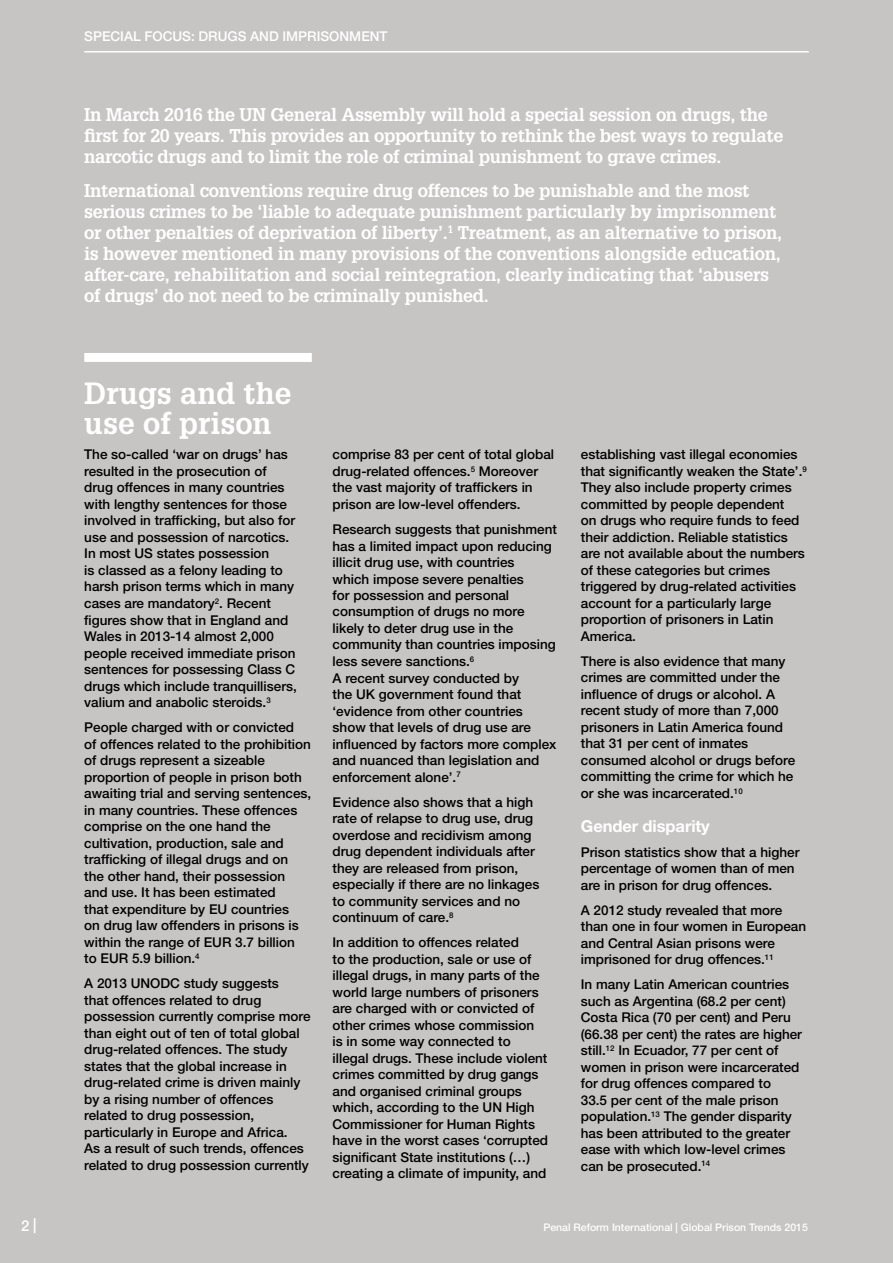
<style>
.page{position:relative;width:893px;height:1263px;background:#c7c4c4}
.page>*{position:absolute;margin:0;border:0;box-sizing:border-box;transform-origin:0 0}
.t1{font:700 30px/30px "Glypha";color:#fff}
.t2{font:700 18px/21px "Glypha";letter-spacing:-.02em;color:#fff}
.t3{font:700 16.5px "Helvetica Neue LT Std";letter-spacing:-.005em;color:#fff}
.t4{font:500 15px "Helvetica Neue LT Std";color:#fff}
.t5{font:500 13.5px/16.5px "Helvetica Neue LT Std";color:#000}
.t6{font:500 13.5px "Helvetica Neue LT Std";color:#fff}
.t7{font:500 10.5px "Helvetica Neue LT Std";color:#fff}
</style>
<div class="page">
<hr style="left:84px;top:51px;width:725px;height:2px;background:#fff">
<div style="left:84px;top:353px;width:228px;height:9px;background:#fff"></div>
<p class="t6" style="left:84px;top:29px;width:305px">SPECIAL FOCUS: DRUGS AND IMPRISONMENT</p>
<p class="t2" style="left:84px;top:104px;width:701px">In March 2016 the UN General Assembly will hold a special session on drugs, the first for 20 years. This provides an opportunity to rethink the best ways to regulate narcotic drugs and to limit the role of criminal punishment to grave crimes.</p>
<p class="t2" style="left:84px;top:179px;width:699px">International conventions require drug offences to be punishable and the most serious crimes to be ‘liable to adequate punishment particularly by imprisonment or other penalties of deprivation of liberty’.<sup>1</sup> Treatment, as an alternative to prison, is however mentioned in many provisions of the conventions alongside education, after-care, rehabilitation and social reintegration, clearly indicating that ‘abusers of drugs’ do not need to be criminally punished.</p>
<h1 class="t1" style="left:84px;top:378px;width:209px">Drugs and the use of prison</h1>
<p class="t5" style="left:84px;top:446px;width:214px">The so-called ‘war on drugs’ has resulted in the prosecution of drug offences in many countries with lengthy sentences for those involved in trafficking, but also for use and possession of narcotics.<br>In most US states possession<br>is classed as a felony leading to harsh prison terms which in many cases are mandatory<sup>2</sup>. Recent figures show that in England and<br>Wales in 2013‑14 almost 2,000 people received immediate prison sentences for possessing Class C drugs which include tranquillisers, valium and anabolic steroids.<sup>3</sup></p>
<p class="t5" style="left:84px;top:719px;width:229px">People charged with or convicted<br>of offences related to the prohibition of drugs represent a sizeable proportion of people in prison both awaiting trial and serving sentences, in many countries. These offences comprise on the one hand the cultivation, production, sale and trafficking of illegal drugs and on the other hand, their possession and use. It has been estimated<br>that expenditure by EU countries<br>on drug law offenders in prisons is within the range of EUR 3.7 billion<br>to EUR 5.9 billion.<sup>4</sup></p>
<p class="t5" style="left:84px;top:975px;width:228px">A 2013 UNODC study suggests<br>that offences related to drug possession currently comprise more than eight out of ten of total global drug‑related offences. The study states that the global increase in drug-related crime is driven mainly by a rising number of offences related to drug possession, particularly in Europe and Africa.<br>As a result of such trends, offences related to drug possession currently</p>
<p class="t5" style="left:333px;top:446px;width:223px">comprise 83 per cent of total global drug‑related offences.<sup>5</sup> Moreover the vast majority of traffickers in prison are low-level offenders.</p>
<p class="t5" style="left:333px;top:521px;width:226px">Research suggests that punishment has a limited impact upon reducing illicit drug use, with countries<br>which impose severe penalties<br>for possession and personal consumption of drugs no more likely to deter drug use in the community than countries imposing less severe sanctions.<sup>6<br></sup>A recent survey conducted by<br>the UK government found that ‘evidence from other countries show that levels of drug use are influenced by factors more complex and nuanced than legislation and enforcement alone’.<sup>7</sup></p>
<p class="t5" style="left:333px;top:793px;width:208px">Evidence also shows that a high rate of relapse to drug use, drug overdose and recidivism among drug dependent individuals after they are released from prison, especially if there are no linkages to community services and no continuum of care.<sup>8</sup></p>
<p class="t5" style="left:333px;top:934px;width:217px">In addition to offences related<br>to the production, sale or use of illegal drugs, in many parts of the world large numbers of prisoners are charged with or convicted of other crimes whose commission<br>is in some way connected to illegal drugs. These include violent crimes committed by drug gangs and organised criminal groups which, according to the UN High<br>Commissioner for Human Rights have in the worst cases ‘corrupted significant State institutions (…) creating a climate of impunity, and</p>
<p class="t5" style="left:581px;top:446px;width:227px">establishing vast illegal economies that significantly weaken the State’.<sup>9<br></sup>They also include property crimes committed by people dependent<br>on drugs who require funds to feed their addiction. Reliable statistics are not available about the numbers of these categories but crimes triggered by drug-related activities account for a particularly large proportion of prisoners in Latin<br>America.</p>
<p class="t5" style="left:581px;top:653px;width:216px">There is also evidence that many crimes are committed under the influence of drugs or alcohol. A recent study of more than 7,000 prisoners in Latin America found that 31 per cent of inmates consumed alcohol or drugs before committing the crime for which he or she was incarcerated.<sup>10</sup></p>
<p class="t3" style="left:581px;top:815px;width:130px">Gender disparity</p>
<p class="t5" style="left:581px;top:843px;width:220px">Prison statistics show that a higher percentage of women than of men are in prison for drug offences.</p>
<p class="t5" style="left:581px;top:901px;width:227px">A 2012 study revealed that more than one in four women in European and Central Asian prisons were imprisoned for drug offences.<sup>11</sup></p>
<p class="t5" style="left:581px;top:976px;width:223px">In many Latin American countries such as Argentina (68.2 per cent)<br>Costa Rica (70 per cent) and Peru (66.38 per cent) the rates are higher still.<sup>12</sup> In Ecuador, 77 per cent of women in prison were incarcerated for drug offences compared to<br>33.5 per cent of the male prison population.<sup>13</sup> The gender disparity has been attributed to the greater ease with which low‑level crimes can be prosecuted.<sup>14</sup></p>
<p class="t4" style="left:21px;top:1216px;width:17px">2 |</p>
<p class="t7" style="left:543px;top:1221px;width:266px">Penal Reform International | Global Prison Trends 2015</p>
</div>
